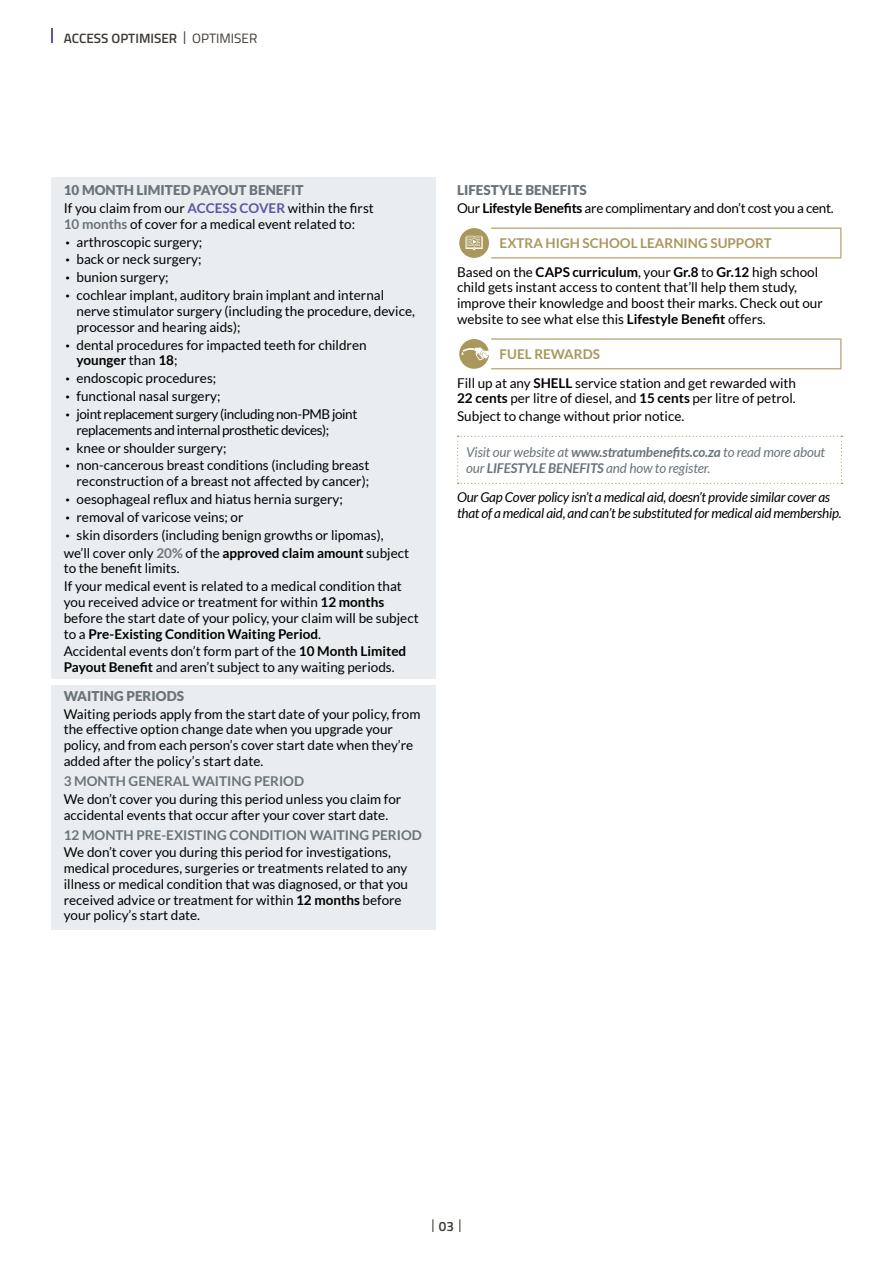
<style>
.page{position:relative;width:893px;height:1263px;background:#fff}
.page>*{position:absolute;margin:0;border:0;box-sizing:border-box;transform-origin:0 0}
.t1{font:13.5px/15.8px "Lato";color:#000}
.t2{font:italic 13.5px/15.9px "Lato";letter-spacing:-.02em;color:#000}
.t3{font:italic 13.5px/15.8px "Lato";letter-spacing:-.01em;color:#69747a}
.t4{font:13.5px/15.8px "Lato";letter-spacing:-.03em;color:#000}
.t5{font:700 13.5px/28.2px "Lato";color:#aa975d;text-align:center}
.t6{font:13.5px/17.9px "Lato";letter-spacing:-.02em;color:#000}
.t7{font:700 13.5px "Lato";color:#69747a}
.t8{font:600 13.5px "Titillium";color:#3e3a35}
.t9{font:900 13.5px "Lato";color:#69747a}
.t10{font:13.5px "Titillium";color:#3e3a35}
.s1{font-weight:400}
.s2{font-weight:900;color:#69747a}
.s3{font-weight:700;color:#5956a5}
.s4{font-weight:700;color:#69747a}
.s5{font-weight:100}
.s6{font-weight:700}
.s7{font-weight:400;color:#000}
.s8{color:#000}
.s9{font-weight:700;color:#aa975d}
.s10{font-weight:600}
</style>
<div class="page">
<div style="left:51px;top:685px;width:385px;height:245px;background:#eaedef"></div>
<div style="left:51px;top:178px;width:385px;height:501px;background:#eaedef"></div>
<hr style="left:491px;top:228px;width:350px;height:1px;background:#aa975d">
<svg style="left:840px;top:229px;width:1px;height:28px"></svg>
<hr style="left:491px;top:257px;width:350px;height:1px;background:#aa975d">
<div style="left:459px;top:228px;width:30px;height:30px;background:#aa975d;border-radius:50%"></div>
<svg style="left:466px;top:236px;width:17px;height:14px"></svg>
<hr style="left:491px;top:338px;width:350px;height:2px;background:#aa975d">
<svg style="left:840px;top:340px;width:1px;height:28px"></svg>
<hr style="left:491px;top:368px;width:350px;height:1px;background:#aa975d">
<div style="left:459px;top:339px;width:30px;height:30px;background:#aa975d;border-radius:50%"></div>
<svg style="left:461px;top:347px;width:28px;height:13px"></svg>
<svg style="left:457px;top:436px;width:385px;height:48px"></svg>
<svg style="left:51px;top:28px;width:1px;height:15px"></svg>
<p class="t8" style="left:64px;top:28px;width:195px">ACCESS OPTIMISER <span class="s1">| OPTIMISER</span></p>
<p class="t1" style="left:64px;top:181px;width:312px;line-height:17.9px"><span class="s2">10 MONTH LIMITED PAYOUT BENEFIT<br></span>If you claim from our <span class="s3">ACCESS COVER</span> within the first</p>
<p class="t1" style="left:64px;top:216px;width:293px"><span class="s4">10 months</span> of cover for a medical event related to:</p>
<p class="t1" style="left:64px;top:234px;width:140px"><span class="s5">•</span> arthroscopic surgery;</p>
<p class="t1" style="left:64px;top:252px;width:139px"><span class="s5">•</span> back or neck surgery;</p>
<p class="t1" style="left:64px;top:269px;width:106px"><span class="s5">•</span> bunion surgery;</p>
<p class="t1" style="left:77px;top:287px;width:340px;text-indent:-13px"><span class="s5">•</span> cochlear implant, auditory brain implant and internal nerve stimulator surgery (including the procedure, device, processor and hearing aids);</p>
<p class="t1" style="left:77px;top:337px;width:292px;text-indent:-13px"><span class="s5">•</span> dental procedures for impacted teeth for children <span class="s6">younger</span> than <span class="s6">18</span>;</p>
<p class="t1" style="left:64px;top:370px;width:154px"><span class="s5">•</span> endoscopic procedures;</p>
<p class="t1" style="left:64px;top:388px;width:158px"><span class="s5">•</span> functional nasal surgery;</p>
<p class="t4" style="left:77px;top:406px;width:282px;text-indent:-13px"><span class="s5">•</span> joint replacement surgery (including non-PMB joint replacements and internal prosthetic devices);</p>
<p class="t1" style="left:64px;top:440px;width:164px"><span class="s5">•</span> knee or shoulder surgery;</p>
<p class="t1" style="left:64px;top:458px;width:307px;text-align:right"><span class="s5">•</span> non-cancerous breast conditions (including breast reconstruction of a breast not affected by cancer);</p>
<p class="t1" style="left:64px;top:491px;width:281px"><span class="s5">•</span> oesophageal reflux and hiatus hernia surgery;</p>
<p class="t1" style="left:64px;top:509px;width:181px"><span class="s5">•</span> removal of varicose veins; or</p>
<p class="t1" style="left:64px;top:526px;width:347px;line-height:17.9px"><span class="s5">•</span> skin disorders (including benign growths or lipomas), we’ll cover only <span class="s4">20%</span> of the <span class="s6">approved claim amount</span> subject</p>
<p class="t1" style="left:64px;top:559px;width:340px;line-height:17.9px">to the benefit limits.<br>If your medical event is related to a medical condition that</p>
<p class="t1" style="left:64px;top:594px;width:356px">you received advice or treatment for within <span class="s6">12 months </span>before the start date of your policy, your claim will be subject to a <span class="s6">Pre-Existing Condition Waiting Period</span>.</p>
<p class="t1" style="left:64px;top:644px;width:344px">Accidental events don’t form part of the <span class="s6">10 Month Limited<br>Payout Benefit</span> and aren’t subject to any waiting periods.</p>
<p class="t9" style="left:64px;top:688px;width:122px">WAITING PERIODS</p>
<p class="t1" style="left:64px;top:706px;width:358px">Waiting periods apply from the start date of your policy, from the effective option change date when you upgrade your policy, and from each person’s cover start date when they’re added after the policy’s start date.</p>
<p class="t7" style="left:64px;top:773px;width:242px">3 MONTH GENERAL WAITING PERIOD</p>
<p class="t1" style="left:64px;top:791px;width:339px">We don’t cover you during this period unless you claim for accidental events that occur after your cover start date.</p>
<p class="t7" style="left:64px;top:827px;width:360px">12 MONTH PRE-EXISTING CONDITION WAITING PERIOD</p>
<p class="t1" style="left:64px;top:844px;width:346px">We don’t cover you during this period for investigations, medical procedures, surgeries or treatments related to any illness or medical condition that was diagnosed, or that you received advice or treatment for within <span class="s6">12 months</span> before your policy’s start date.</p>
<p class="t6" style="left:457px;top:181px;width:378px"><span class="s2">LIFESTYLE BENEFITS<br></span>Our <span class="s6">Lifestyle Benefits</span> are complimentary and don’t cost you a cent.</p>
<p class="t5" style="left:457px;top:229px;width:363px">EXTRA HIGH SCHOOL LEARNING SUPPORT<br><span class="s7">Based on the</span> <span class="s8">CAPS curriculum</span><span class="s7">, your</span> <span class="s8">Gr.8</span> <span class="s7">to</span> <span class="s8">Gr.12</span> <span class="s7">high school</span></p>
<p class="t1" style="left:457px;top:280px;width:367px">child gets instant access to content that’ll help them study, improve their knowledge and boost their marks. Check out our website to see what else this <span class="s6">Lifestyle Benefit</span> offers.</p>
<p class="t1" style="left:457px;top:340px;width:340px;line-height:28.2px;text-indent:43px"><span class="s9">FUEL REWARDS<br></span>Fill up at any <span class="s6">SHELL</span> service station and get rewarded with</p>
<p class="t1" style="left:457px;top:389px;width:340px;line-height:17.9px"><span class="s6">22 cents</span> per litre of diesel, and <span class="s6">15 cents</span> per litre of petrol.<br>Subject to change without prior notice.</p>
<p class="t3" style="left:466px;top:445px;width:361px">Visit our website at <span class="s6">www.stratumbenefits.co.za</span> to read more about our <span class="s6">LIFESTYLE BENEFITS</span> and how to register.</p>
<p class="t2" style="left:457px;top:490px;width:386px">Our Gap Cover policy isn’t a medical aid, doesn’t provide similar cover as that of a medical aid, and can’t be substituted for medical aid membership.</p>
<p class="t10" style="left:431px;top:1214px;width:32px">|<span class="s10">03</span>|</p>
</div>
